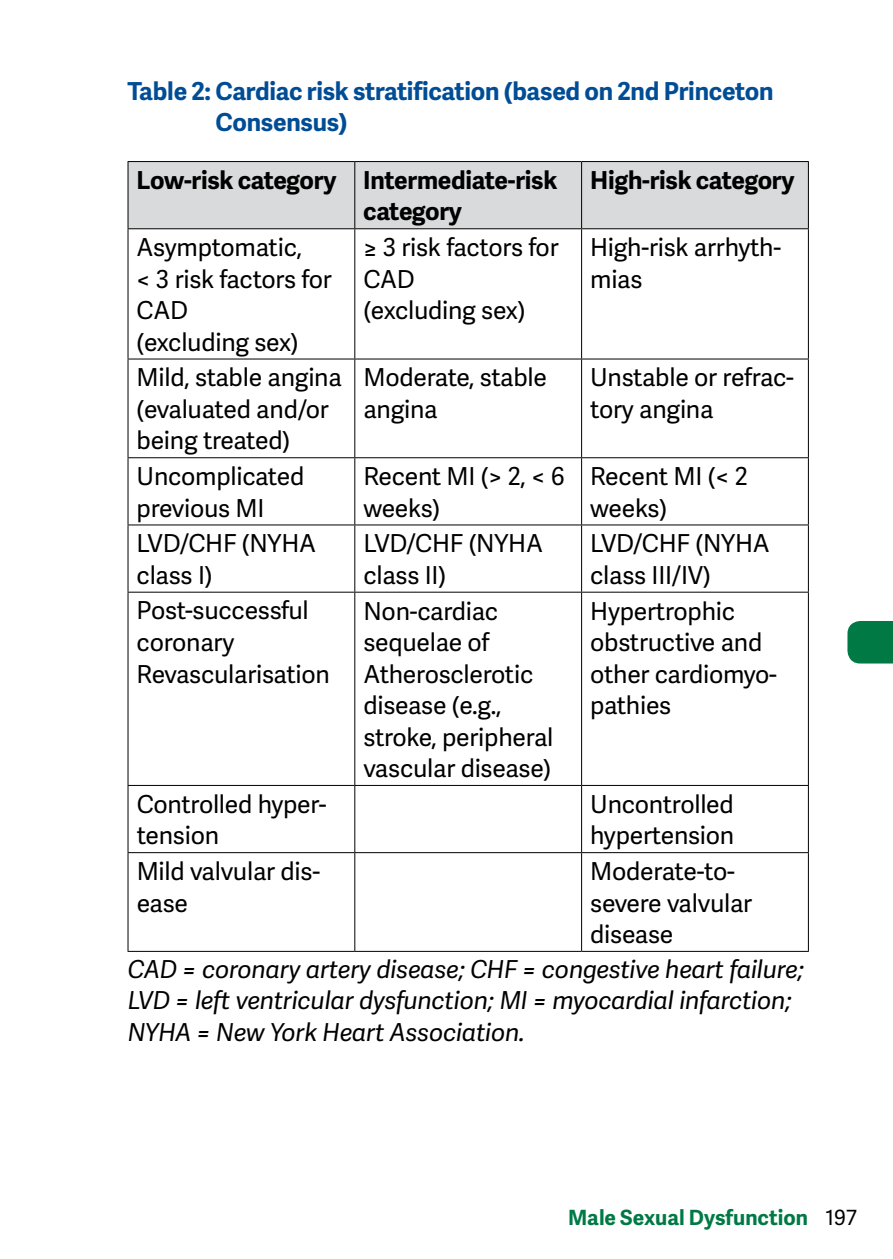
<style>
.page{position:relative;width:893px;height:1259px;background:#fff}
.page>*{position:absolute;margin:0;border:0;box-sizing:border-box;transform-origin:0 0}
.t1{font:24.6px/31.5px "Adelle Sans";letter-spacing:-.01em;color:#000}
.t2{font:italic 24.6px/31.5px "Adelle Sans";letter-spacing:-.01em;color:#000}
.t3{font:700 24.6px/31.5px "Adelle Sans";letter-spacing:-.01em;color:#004d95}
.t4{font:700 24.6px/31.5px "Adelle Sans";letter-spacing:-.01em;color:#000}
.t5{font:700 21px "Adelle Sans";color:#007944}
.s1{font-weight:400;color:#000}
</style>
<div class="page">
<div style="left:847px;top:621px;width:46px;height:42px;background:#007944"></div>
<div style="left:129px;top:162px;width:679px;height:66px;background:#d9dadb"></div>
<hr style="left:354px;top:162px;width:1px;height:66px;background:#000">
<hr style="left:581px;top:162px;width:1px;height:66px;background:#000">
<hr style="left:354px;top:229px;width:1px;height:129px;background:#000">
<hr style="left:581px;top:229px;width:1px;height:129px;background:#000">
<hr style="left:128px;top:358px;width:227px;height:1px;background:#000">
<hr style="left:355px;top:358px;width:227px;height:1px;background:#000">
<hr style="left:354px;top:359px;width:1px;height:98px;background:#000">
<hr style="left:582px;top:358px;width:227px;height:1px;background:#000">
<hr style="left:581px;top:359px;width:1px;height:98px;background:#000">
<hr style="left:128px;top:457px;width:227px;height:1px;background:#000">
<hr style="left:355px;top:457px;width:227px;height:1px;background:#000">
<hr style="left:354px;top:458px;width:1px;height:66px;background:#000">
<hr style="left:582px;top:457px;width:227px;height:1px;background:#000">
<hr style="left:581px;top:458px;width:1px;height:66px;background:#000">
<hr style="left:128px;top:524px;width:227px;height:1px;background:#000">
<hr style="left:355px;top:524px;width:227px;height:1px;background:#000">
<hr style="left:354px;top:525px;width:1px;height:67px;background:#000">
<hr style="left:582px;top:524px;width:227px;height:1px;background:#000">
<hr style="left:581px;top:525px;width:1px;height:67px;background:#000">
<hr style="left:128px;top:591px;width:227px;height:1px;background:#000">
<hr style="left:355px;top:591px;width:227px;height:1px;background:#000">
<hr style="left:354px;top:592px;width:1px;height:193px;background:#000">
<hr style="left:582px;top:591px;width:227px;height:1px;background:#000">
<hr style="left:581px;top:592px;width:1px;height:193px;background:#000">
<hr style="left:128px;top:785px;width:227px;height:1px;background:#000">
<hr style="left:355px;top:785px;width:227px;height:1px;background:#000">
<hr style="left:354px;top:786px;width:1px;height:66px;background:#000">
<hr style="left:582px;top:785px;width:227px;height:1px;background:#000">
<hr style="left:581px;top:786px;width:1px;height:66px;background:#000">
<hr style="left:128px;top:852px;width:227px;height:1px;background:#000">
<hr style="left:355px;top:852px;width:227px;height:1px;background:#000">
<hr style="left:354px;top:853px;width:1px;height:98px;background:#000">
<hr style="left:582px;top:852px;width:227px;height:1px;background:#000">
<hr style="left:581px;top:853px;width:1px;height:98px;background:#000">
<hr style="left:128px;top:951px;width:227px;height:1px;background:#000">
<hr style="left:355px;top:951px;width:227px;height:1px;background:#000">
<hr style="left:582px;top:951px;width:227px;height:1px;background:#000">
<hr style="left:127px;top:229px;width:2px;height:129px;background:#000">
<hr style="left:808px;top:229px;width:1px;height:129px;background:#000">
<hr style="left:127px;top:359px;width:2px;height:98px;background:#000">
<hr style="left:808px;top:359px;width:1px;height:98px;background:#000">
<hr style="left:127px;top:458px;width:2px;height:66px;background:#000">
<hr style="left:808px;top:458px;width:1px;height:66px;background:#000">
<hr style="left:127px;top:525px;width:2px;height:67px;background:#000">
<hr style="left:808px;top:525px;width:1px;height:67px;background:#000">
<hr style="left:127px;top:592px;width:2px;height:193px;background:#000">
<hr style="left:808px;top:592px;width:1px;height:193px;background:#000">
<hr style="left:127px;top:786px;width:2px;height:66px;background:#000">
<hr style="left:808px;top:786px;width:1px;height:66px;background:#000">
<hr style="left:127px;top:853px;width:2px;height:98px;background:#000">
<hr style="left:808px;top:853px;width:1px;height:98px;background:#000">
<hr style="left:128px;top:161px;width:227px;height:1px;background:#000">
<hr style="left:127px;top:162px;width:2px;height:66px;background:#000">
<hr style="left:355px;top:161px;width:227px;height:1px;background:#000">
<hr style="left:582px;top:161px;width:227px;height:1px;background:#000">
<hr style="left:808px;top:162px;width:1px;height:66px;background:#000">
<hr style="left:128px;top:228px;width:227px;height:1px;background:#000">
<hr style="left:355px;top:228px;width:227px;height:1px;background:#000">
<hr style="left:582px;top:228px;width:227px;height:1px;background:#000">
<p class="t3" style="left:215px;top:74px;width:560px;text-indent:-88px">Table 2: Cardiac risk stratification (based on 2nd Princeton<br>Consensus)</p>
<p class="t4" style="left:363px;top:163px;width:196px;text-indent:-227px">Low-risk category Intermediate-risk category</p>
<p class="t4" style="left:590px;top:163px;width:206px">High-risk category</p>
<p class="t1" style="left:137px;top:231px;width:197px">Asymptomatic,<br>&lt; 3 risk factors for<br>CAD<br>(excluding sex)</p>
<p class="t1" style="left:363px;top:231px;width:197px">≥ 3 risk factors for<br>CAD<br>(excluding sex)</p>
<p class="t1" style="left:590px;top:231px;width:193px">High-risk arrhyth&shy;mias</p>
<p class="t1" style="left:137px;top:361px;width:207px">Mild, stable angina (evaluated and/or being treated)</p>
<p class="t1" style="left:363px;top:361px;width:185px">Moderate, stable angina</p>
<p class="t1" style="left:590px;top:361px;width:205px">Unstable or refrac&shy;tory angina</p>
<p class="t1" style="left:137px;top:460px;width:169px">Uncomplicated previous MI</p>
<p class="t1" style="left:363px;top:460px;width:203px">Recent MI (&gt; 2, &lt; 6 weeks)</p>
<p class="t1" style="left:590px;top:460px;width:159px">Recent MI (&lt; 2 weeks)</p>
<p class="t1" style="left:137px;top:527px;width:181px">LVD/CHF (NYHA class I)</p>
<p class="t1" style="left:363px;top:527px;width:181px">LVD/CHF (NYHA class II)</p>
<p class="t1" style="left:590px;top:527px;width:181px">LVD/CHF (NYHA class III/IV)</p>
<p class="t1" style="left:137px;top:594px;width:195px">Post-successful coronary<br>Revascularisation</p>
<p class="t1" style="left:363px;top:594px;width:191px">Non-cardiac sequelae of<br>Atherosclerotic disease (e.g., stroke, peripheral vascular disease)</p>
<p class="t1" style="left:590px;top:594px;width:188px">Hypertrophic obstructive and other cardiomyo&shy;pathies</p>
<p class="t1" style="left:137px;top:787px;width:191px">Controlled hyper&shy;tension</p>
<p class="t1" style="left:590px;top:787px;width:146px">Uncontrolled hypertension</p>
<p class="t1" style="left:137px;top:854px;width:185px">Mild valvular dis&shy;ease</p>
<p class="t1" style="left:590px;top:854px;width:164px">Moderate-to&shy;severe valvular disease</p>
<p class="t2" style="left:128px;top:952px;width:678px">CAD = coronary artery disease; CHF = congestive heart failure;<br>LVD = left ventricular dysfunction; MI = myocardial infarction;<br>NYHA = New York Heart Association.</p>
<p class="t5" style="left:568px;top:1202px;width:290px">Male Sexual Dysfunction <span class="s1">197</span></p>
</div>
